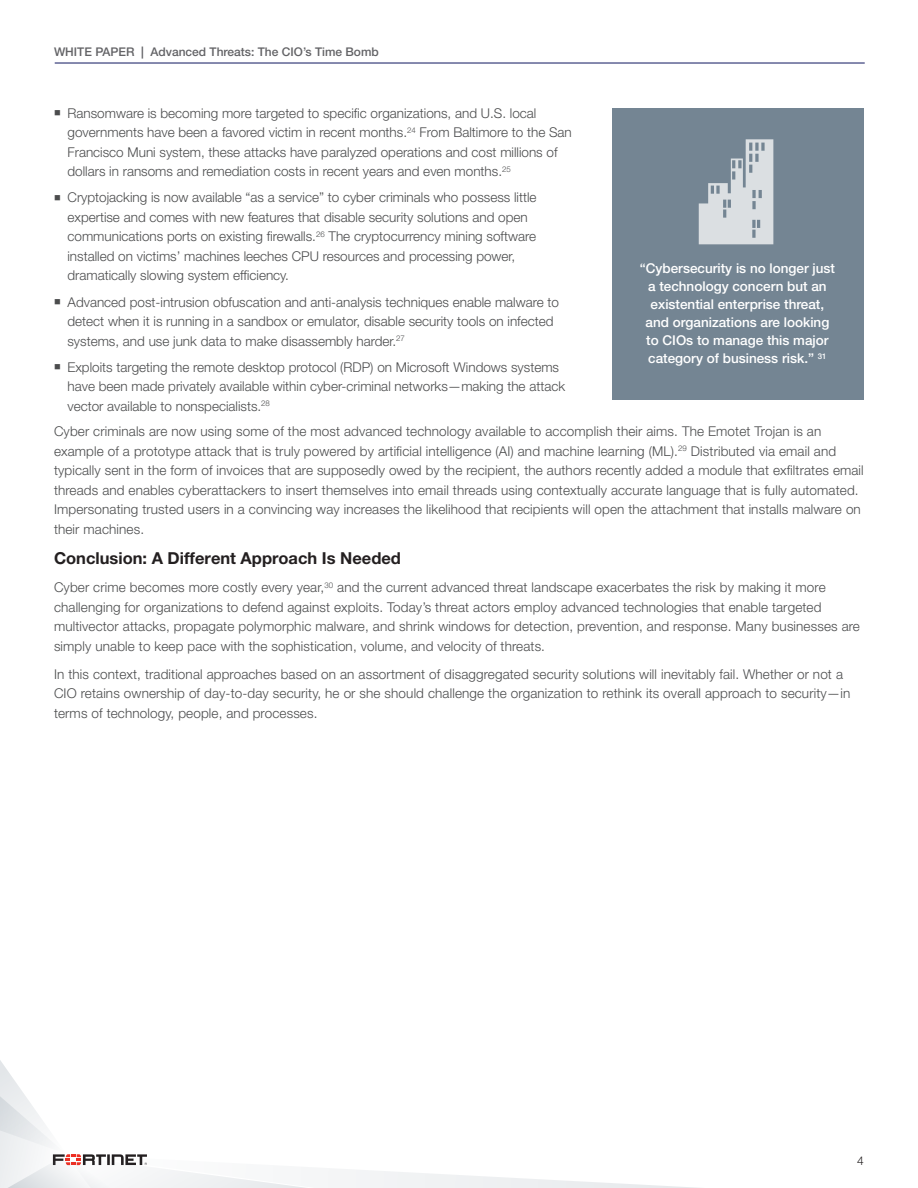
<style>
.page{position:relative;width:918px;height:1188px;background:#fff}
.page>*{position:absolute;margin:0;border:0;box-sizing:border-box;transform-origin:0 0}
.Body_Copy{font:700 16.5px "Helvetica Neue LT Pro";color:#231f20}
.Body_Copy-2{font:300 13.5px/19.5px "Helvetica Neue LT Pro";letter-spacing:.01em;color:#4b4c4d}
.Sidebar-call_out{font:500 13.5px/18px "Helvetica Neue LT Pro";color:#fff;text-align:center}
.t1{font:500 12px "Helvetica Neue LT Pro";color:#636366}
.t2{font:300 12px "Helvetica Neue LT Pro";color:#231f20}
.s1{font-weight:700}
</style>
<div class="page">
<hr style="left:55px;top:63px;width:810px;height:1px;background:#0f165f">
<svg style="left:0;top:1060px;width:697px;height:128px"></svg>
<div style="left:612px;top:108px;width:252px;height:292px;background:#748593"></div>
<svg style="left:699px;top:139px;width:74px;height:105px"></svg>
<p class="t1" style="left:54px;top:44px;width:326px">WHITE PAPER <span class="s1">|</span> Advanced Threats: The CIO’s Time Bomb</p>
<p class="Body_Copy-2" style="left:68px;top:103px;width:506px;text-indent:-14px">■ Ransomware is becoming more targeted to specific organizations, and U.S. local governments have been a favored victim in recent months.<sup>24</sup> From Baltimore to the San Francisco Muni system, these attacks have paralyzed operations and cost millions of dollars in ransoms and remediation costs in recent years and even months.<sup>25</sup></p>
<p class="Body_Copy-2" style="left:68px;top:188px;width:471px;text-indent:-14px">■ Cryptojacking is now available “as a service” to cyber criminals who possess little expertise and comes with new features that disable security solutions and open communications ports on existing firewalls.<sup>26</sup> The cryptocurrency mining software installed on victims’ machines leeches CPU resources and processing power, dramatically slowing system efficiency.</p>
<p class="Body_Copy-2" style="left:68px;top:292px;width:493px;text-indent:-14px">■ Advanced post-intrusion obfuscation and anti-analysis techniques enable malware to detect when it is running in a sandbox or emulator, disable security tools on infected systems, and use junk data to make disassembly harder.<sup>27</sup></p>
<p class="Body_Copy-2" style="left:68px;top:357px;width:499px;text-indent:-14px">■ Exploits targeting the remote desktop protocol (RDP) on Microsoft Windows systems have been made privately available within cyber-criminal networks—making the attack vector available to nonspecialists.<sup>28</sup></p>
<p class="Sidebar-call_out" style="left:640px;top:259px;width:197px">“Cybersecurity is no longer just a technology concern but an existential enterprise threat, and organizations are looking to CIOs to manage this major category of business risk.” <sup>31</sup></p>
<p class="Body_Copy-2" style="left:54px;top:421px;width:811px">Cyber criminals are now using some of the most advanced technology available to accomplish their aims. The Emotet Trojan is an example of a prototype attack that is truly powered by artificial intelligence (AI) and machine learning (ML).<sup>29</sup> Distributed via email and typically sent in the form of invoices that are supposedly owed by the recipient, the authors recently added a module that exfiltrates email threads and enables cyberattackers to insert themselves into email threads using contextually accurate language that is fully automated.<br>Impersonating trusted users in a convincing way increases the likelihood that recipients will open the attachment that installs malware on their machines.</p>
<p class="Body_Copy" style="left:54px;top:548px;width:349px">Conclusion: A Different Approach Is Needed</p>
<p class="Body_Copy-2" style="left:54px;top:577px;width:808px">Cyber crime becomes more costly every year,<sup>30</sup> and the current advanced threat landscape exacerbates the risk by making it more challenging for organizations to defend against exploits. Today’s threat actors employ advanced technologies that enable targeted multivector attacks, propagate polymorphic malware, and shrink windows for detection, prevention, and response. Many businesses are simply unable to keep pace with the sophistication, volume, and velocity of threats.</p>
<p class="Body_Copy-2" style="left:54px;top:664px;width:798px">In this context, traditional approaches based on an assortment of disaggregated security solutions will inevitably fail. Whether or not a<br>CIO retains ownership of day-to-day security, he or she should challenge the organization to rethink its overall approach to security—in terms of technology, people, and processes.</p>
<p class="t2" style="left:857px;top:1154px;width:8px">4</p>
</div>
